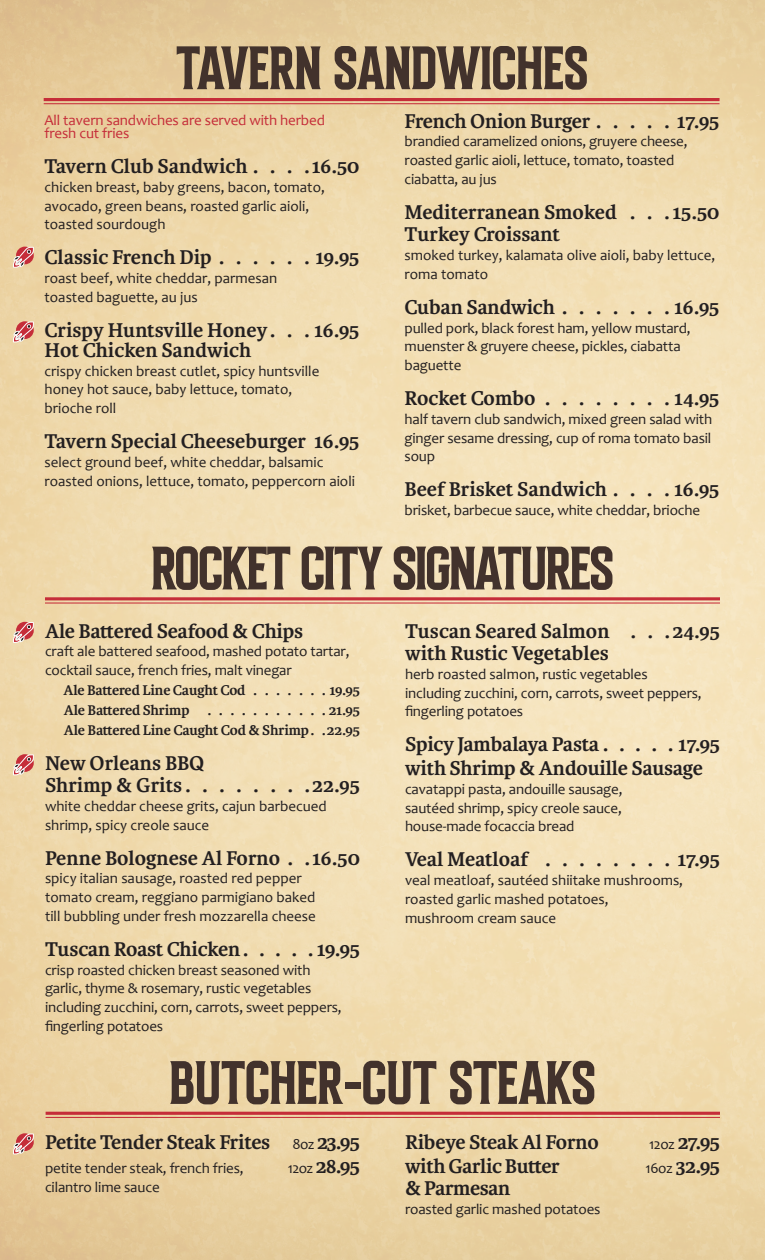
<style>
.page{position:relative;width:765px;height:1260px;background:#fff}
.page>*{position:absolute;margin:0;border:0;box-sizing:border-box;transform-origin:0 0}
.t1{font:60px "Bondrians";letter-spacing:-.01em;color:#42322c}
.t2{font:700 21.25px "Karmina";letter-spacing:-.01em;color:#231f20}
.t3{font:15px/18.8px "Candara";letter-spacing:-.01em;color:#231f20}
.t4{font:700 15px "Karmina";letter-spacing:-.01em;color:#231f20}
.t5{font:15px/13.1px "Candara";letter-spacing:-.01em;color:#c52d39}
.s1{font-family:"Anton"}
.s2{font-family:"Candara";font-weight:400;font-size:15px}
</style>
<div class="page">
<hr style="left:46px;top:1112px;width:674px;height:3px;background:#c52d39">
<hr style="left:46px;top:1117px;width:674px;height:1px;background:#c52d39">
<hr style="left:45px;top:597px;width:675px;height:3px;background:#c52d39">
<hr style="left:45px;top:603px;width:675px;height:1px;background:#c52d39">
<hr style="left:44px;top:98px;width:676px;height:3px;background:#c52d39">
<hr style="left:44px;top:103px;width:676px;height:1px;background:#c52d39">
<svg style="left:12px;top:237px;width:22px;height:42px"></svg>
<svg style="left:12px;top:312px;width:22px;height:42px"></svg>
<svg style="left:12px;top:612px;width:22px;height:42px"></svg>
<svg style="left:12px;top:744px;width:22px;height:43px"></svg>
<svg style="left:12px;top:1124px;width:22px;height:42px"></svg>
<p class="t1" style="left:176px;top:33px;width:413px">TAVERN SANDWICHES</p>
<p class="t5" style="left:45px;top:114px;width:282px">All tavern sandwiches are served with herbed fresh cut fries</p>
<p class="t2" style="left:45px;top:154px;width:317px">Tavern Club Sandwich . . . . 16.50</p>
<p class="t3" style="left:45px;top:178px;width:282px">chicken breast, baby greens, bacon, tomato,</p>
<p class="t3" style="left:45px;top:196px;width:266px">avocado, green beans, roasted garlic aioli,</p>
<p class="t3" style="left:45px;top:215px;width:122px">toasted sourdough</p>
<p class="t2" style="left:45px;top:246px;width:316px">Classic French Dip . . . . . . 19.95</p>
<p class="t3" style="left:45px;top:269px;width:234px">roast beef, white cheddar, parmesan</p>
<p class="t3" style="left:45px;top:288px;width:155px">toasted baguette, au jus</p>
<p class="t2" style="left:45px;top:318px;width:316px">Crispy Huntsville Honey . . . 16.95</p>
<p class="t2" style="left:45px;top:338px;width:208px">Hot Chicken Sandwich</p>
<p class="t3" style="left:45px;top:361px;width:276px">crispy chicken breast cutlet, spicy huntsville</p>
<p class="t3" style="left:45px;top:380px;width:249px">honey hot sauce, baby lettuce, tomato,</p>
<p class="t3" style="left:45px;top:399px;width:73px">brioche roll</p>
<p class="t2" style="left:45px;top:429px;width:316px">Tavern Special Cheeseburger 16.95</p>
<p class="t3" style="left:45px;top:453px;width:281px">select ground beef, white cheddar, balsamic</p>
<p class="t3" style="left:45px;top:471px;width:312px">roasted onions, lettuce, tomato, peppercorn aioli</p>
<p class="t2" style="left:405px;top:109px;width:316px">French Onion Burger . . . . . 17.95</p>
<p class="t3" style="left:405px;top:132px;width:284px">brandied caramelized onions, gruyere cheese,</p>
<p class="t3" style="left:405px;top:151px;width:271px">roasted garlic aioli, lettuce, tomato, toasted</p>
<p class="t3" style="left:405px;top:170px;width:94px">ciabatta, au jus</p>
<p class="t2" style="left:405px;top:200px;width:317px">Mediterranean Smoked . . 15.50</p>
<p class="t2" style="left:405px;top:222px;width:157px">Turkey Croissant</p>
<p class="t3" style="left:405px;top:246px;width:312px">smoked turkey, kalamata olive aioli, baby lettuce,</p>
<p class="t3" style="left:405px;top:265px;width:85px">roma tomato</p>
<p class="t2" style="left:405px;top:295px;width:317px">Cuban Sandwich . . . . . . . 16.95</p>
<p class="t3" style="left:405px;top:318px;width:288px">pulled pork, black forest ham, yellow mustard, muenster &amp; gruyere cheese, pickles, ciabatta baguette</p>
<p class="t2" style="left:405px;top:386px;width:317px">Rocket Combo . . . . . . . . 14.95</p>
<p class="t3" style="left:405px;top:410px;width:309px">half tavern club sandwich, mixed green salad with</p>
<p class="t3" style="left:405px;top:428px;width:308px">ginger sesame dressing, cup of roma tomato basil soup</p>
<p class="t2" style="left:405px;top:477px;width:316px">Beef Brisket Sandwich . . . . 16.95</p>
<p class="t3" style="left:405px;top:501px;width:297px">brisket, barbecue sauce, white cheddar, brioche</p>
<p class="t1" style="left:151px;top:533px;width:464px">ROCKET CITY SIGNATURES</p>
<p class="t2" style="left:45px;top:619px;width:260px">Ale Battered Seafood &amp; Chips</p>
<p class="t3" style="left:45px;top:642px;width:306px">craft ale battered seafood, mashed potato tartar,</p>
<p class="t3" style="left:45px;top:661px;width:248px">cocktail sauce, french fries, malt vinegar</p>
<p class="t4" style="left:63px;top:682px;width:298px">Ale Battered Line Caught Cod . . . . . . 19.95</p>
<p class="t4" style="left:64px;top:701px;width:298px">Ale Battered Shrimp . . . . . . . . . . 21.95</p>
<p class="t4" style="left:64px;top:721px;width:298px">Ale Battered Line Caught Cod &amp; Shrimp . 22.95</p>
<p class="t2" style="left:45px;top:751px;width:161px">New Orleans BBQ</p>
<p class="t2" style="left:45px;top:773px;width:317px">Shrimp &amp; Grits . . . . . . . 22.95</p>
<p class="t3" style="left:45px;top:796px;width:283px">white cheddar cheese grits, cajun barbecued</p>
<p class="t3" style="left:45px;top:815px;width:166px">shrimp, spicy creole sauce</p>
<p class="t2" style="left:45px;top:846px;width:317px">Penne Bolognese Al Forno . . 16.50</p>
<p class="t3" style="left:45px;top:869px;width:258px">spicy italian sausage, roasted red pepper</p>
<p class="t3" style="left:45px;top:888px;width:272px">tomato cream, reggiano parmigiano baked</p>
<p class="t3" style="left:45px;top:906px;width:272px">till bubbling under fresh mozzarella cheese</p>
<p class="t2" style="left:45px;top:937px;width:316px">Tuscan Roast Chicken . . . . . 19.95</p>
<p class="t3" style="left:45px;top:960px;width:267px">crisp roasted chicken breast seasoned with</p>
<p class="t3" style="left:45px;top:979px;width:268px">garlic, thyme &amp; rosemary, rustic vegetables</p>
<p class="t3" style="left:45px;top:998px;width:298px">including zucchini, corn, carrots, sweet peppers,</p>
<p class="t3" style="left:45px;top:1016px;width:120px">fingerling potatoes</p>
<p class="t2" style="left:405px;top:619px;width:317px">Tuscan Seared Salmon . . 24.95</p>
<p class="t2" style="left:405px;top:641px;width:205px">with Rustic Vegetables</p>
<p class="t3" style="left:405px;top:665px;width:244px">herb roasted salmon, rustic vegetables</p>
<p class="t3" style="left:405px;top:683px;width:298px">including zucchini, corn, carrots, sweet peppers,</p>
<p class="t3" style="left:405px;top:702px;width:120px">fingerling potatoes</p>
<p class="t2" style="left:405px;top:733px;width:316px">Spicy Jambalaya Pasta . . . . . 17.95</p>
<p class="t2" style="left:405px;top:756px;width:299px">with Shrimp &amp; Andouille Sausage</p>
<p class="t3" style="left:405px;top:780px;width:219px">cavatappi pasta, andouille sausage,</p>
<p class="t3" style="left:405px;top:798px;width:218px">sautéed shrimp, spicy creole sauce,</p>
<p class="t3" style="left:405px;top:817px;width:171px">house-made focaccia bread</p>
<p class="t2" style="left:405px;top:848px;width:245px">Veal Meatloaf . . . . . . .</p>
<p class="t2" style="left:677px;top:848px;width:44px">17.95</p>
<p class="t3" style="left:405px;top:871px;width:280px">veal meatloaf, sautéed shiitake mushrooms,</p>
<p class="t3" style="left:405px;top:890px;width:205px">roasted garlic mashed potatoes,</p>
<p class="t3" style="left:405px;top:908px;width:153px">mushroom cream sauce</p>
<p class="t1" style="left:169px;top:1047px;width:428px">BUTCHER<span class="s1">-</span>CUT STEAKS</p>
<p class="t2" style="left:45px;top:1130px;width:317px">Petite Tender Steak Frites <span class="s2">8oz</span> 23.95</p>
<p class="t3" style="left:45px;top:1159px;width:200px">petite tender steak, french fries,</p>
<p class="t2" style="left:288px;top:1154px;width:74px"><span class="s2">12oz</span> 28.95</p>
<p class="t3" style="left:45px;top:1177px;width:116px">cilantro lime sauce</p>
<p class="t2" style="left:405px;top:1130px;width:195px">Ribeye Steak Al Forno</p>
<p class="t2" style="left:649px;top:1130px;width:72px"><span class="s2">12oz</span> 27.95</p>
<p class="t2" style="left:405px;top:1154px;width:156px">with Garlic Butter</p>
<p class="t2" style="left:646px;top:1154px;width:76px"><span class="s2">16oz</span> 32.95</p>
<p class="t2" style="left:405px;top:1177px;width:107px">&amp; Parmesan</p>
<p class="t3" style="left:405px;top:1200px;width:197px">roasted garlic mashed potatoes</p>
</div>
